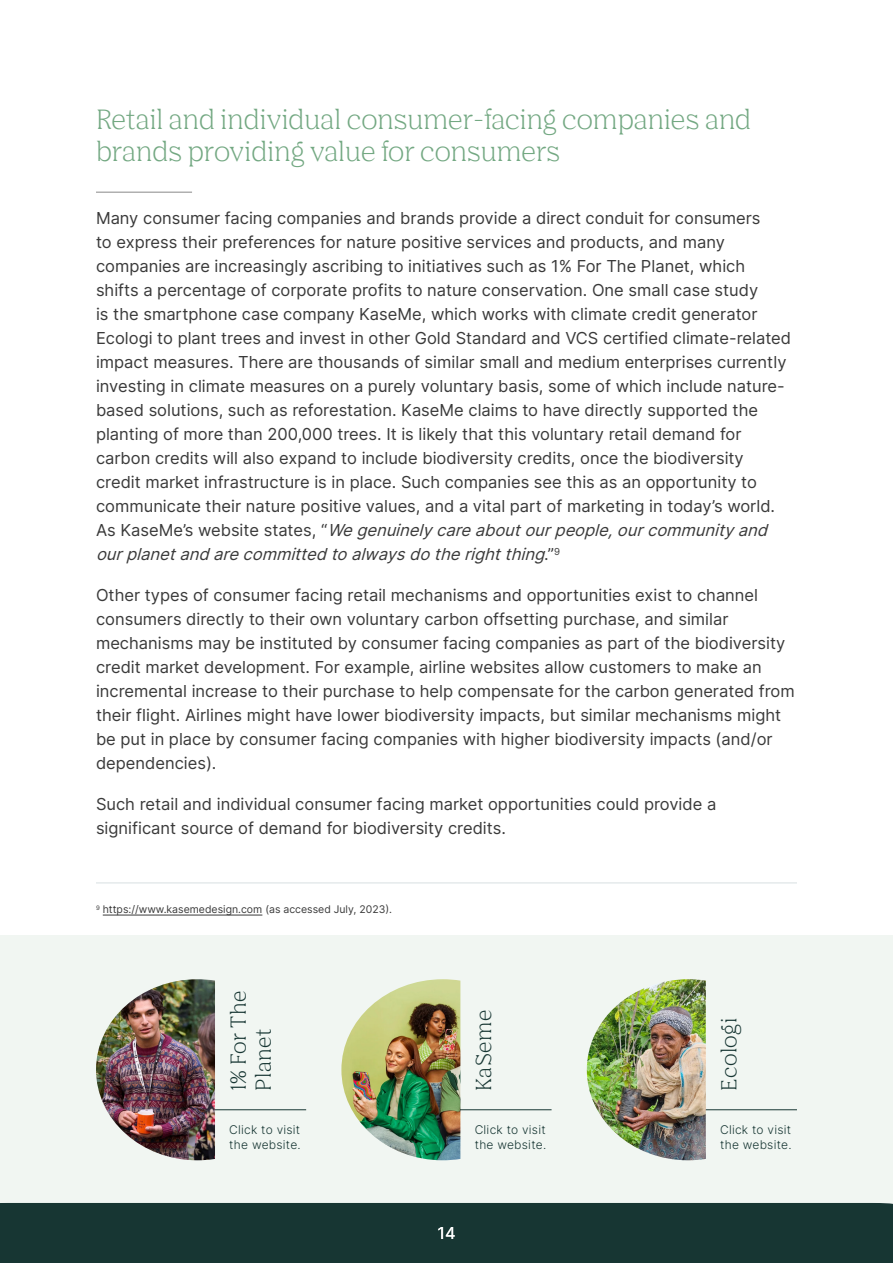
<style>
.page{position:relative;width:893px;height:1263px;background:#fff}
.page>*{position:absolute;margin:0;border:0;box-sizing:border-box;transform-origin:0 0}
.t1{font:300 27px/32.4px "Nib Pro";color:#73a882}
.t2{font:300 21px/25.2px "Nib Pro";letter-spacing:.02em;color:#173633}
.t3{font:16.5px/24px "Inter";color:#3a3a3a}
.t4{font:16.5px "Inter";color:#fff}
.t5{font:300 12px "Inter";letter-spacing:.02em;color:#173633}
.t6{font:10.5px "Inter";color:#3a3a3a}
.s1{font-style:italic}
</style>
<div class="page">
<div style="left:0;top:1203px;width:893px;height:60px;background:#173633"></div>
<div style="left:0;top:935px;width:893px;height:268px;background:#f1f6f2"></div>
<hr style="left:96px;top:191px;width:96px;height:2px;background:#b0b0b0">
<hr style="left:202px;top:1109px;width:104px;height:1px;background:#173633">
<img style="left:96px;top:979px;width:119px;height:181px">
<hr style="left:447px;top:1109px;width:105px;height:1px;background:#173633">
<img style="left:341px;top:979px;width:119px;height:181px">
<hr style="left:693px;top:1109px;width:104px;height:1px;background:#173633">
<img style="left:587px;top:979px;width:119px;height:181px">
<hr style="left:103px;top:915px;width:159px;height:1px;background:#3a3a3a">
<hr style="left:96px;top:882px;width:701px;height:2px;background:#4a6e75">
<p class="t1" style="left:96px;top:104px;width:657px">Retail and individual consumer-facing companies and brands providing value for consumers</p>
<p class="t3" style="left:96px;top:206px;width:697px">Many consumer facing companies and brands provide a direct conduit for consumers<br>to express their preferences for nature positive services and products, and many companies are increasingly ascribing to initiatives such as 1% For The Planet, which shifts a percentage of corporate profits to nature conservation. One small case study<br>is the smartphone case company KaseMe, which works with climate credit generator Ecologi to plant trees and invest in other Gold Standard and VCS certified climate-related impact measures. There are thousands of similar small and medium enterprises currently investing in climate measures on a purely voluntary basis, some of which include nature&shy;based solutions, such as reforestation. KaseMe claims to have directly supported the planting of more than 200,000 trees. It is likely that this voluntary retail demand for carbon credits will also expand to include biodiversity credits, once the biodiversity credit market infrastructure is in place. Such companies see this as an opportunity to communicate their nature positive values, and a vital part of marketing in today’s world.<br>A s K a s e M e ’s w e b s i t e s t a t e s , “ <span class="s1">Wegenuinelycareaboutourpeople,ourcommunityand ourplanetandarecommittedtoalwaysdotherightthing</span>. ” <sup>9</sup></p>
<p class="t3" style="left:96px;top:583px;width:700px">Other types of consumer facing retail mechanisms and opportunities exist to channel consumers directly to their own voluntary carbon offsetting purchase, and similar mechanisms may be instituted by consumer facing companies as part of the biodiversity credit market development. For example, airline websites allow customers to make an incremental increase to their purchase to help compensate for the carbon generated from their flight. Airlines might have lower biodiversity impacts, but similar mechanisms might be put in place by consumer facing companies with higher biodiversity impacts (and/or dependencies).</p>
<p class="t3" style="left:96px;top:792px;width:622px">Such retail and individual consumer facing market opportunities could provide a significant source of demand for biodiversity credits.</p>
<p class="t6" style="left:96px;top:902px;width:298px"><sup>9</sup> https://www.kasemedesign.com (as accessed July, 2023).</p>
<p class="t2" style="left:226px;top:1091px;width:102px;rotate:-90deg">1% For The<br>Planet</p>
<p class="t5" style="left:229px;top:1121px;width:72px">Click to visit</p>
<p class="t5" style="left:229px;top:1136px;width:73px">the website.</p>
<p class="t2" style="left:472px;top:1091px;width:82px;rotate:-90deg">KaSeme</p>
<p class="t5" style="left:475px;top:1121px;width:72px">Click to visit</p>
<p class="t5" style="left:475px;top:1136px;width:73px">the website.</p>
<p class="t4" style="left:437px;top:1221px;width:20px">14</p>
<p class="t2" style="left:717px;top:1091px;width:74px;rotate:-90deg">Ecologi</p>
<p class="t5" style="left:720px;top:1121px;width:72px">Click to visit</p>
<p class="t5" style="left:720px;top:1136px;width:73px">the website.</p>
</div>
